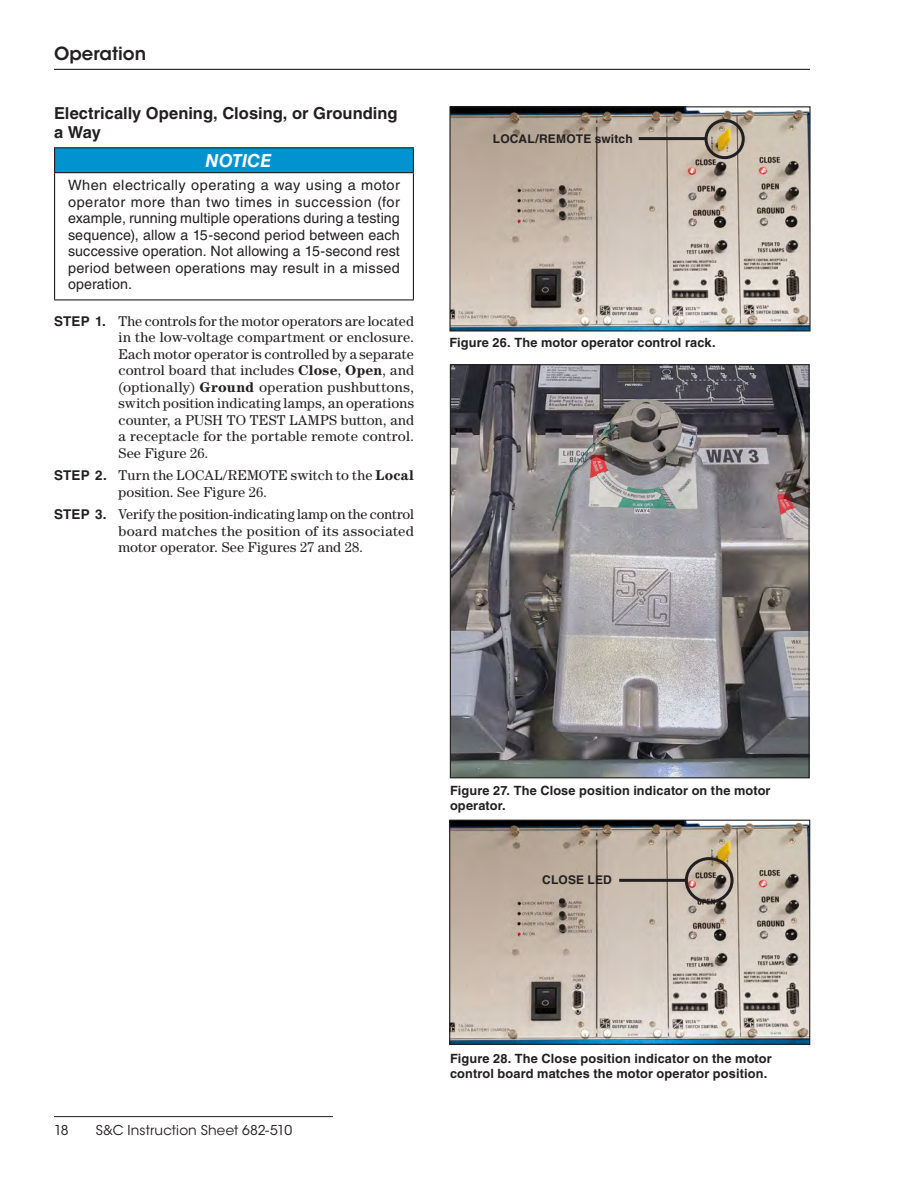
<style>
.page{position:relative;width:918px;height:1188px;background:#fff}
.page>*{position:absolute;margin:0;border:0;box-sizing:border-box;transform-origin:0 0}
.t1{font:600 18px "ITC Avant Garde Std";color:#231f20}
.t2{font:italic 700 18px "Helvetica LT Std";color:#fff}
.t3{font:700 16.5px/19.5px "Helvetica LT Std";color:#231f20}
.t4{font:14.25px/16.5px "Century Std";letter-spacing:.015em;color:#231f20;text-align:justify}
.t5{font:14.25px/16.5px "Helvetica LT Std";letter-spacing:.015em;color:#231f20;text-align:justify}
.t6{font:13.5px "ITC Avant Garde Std";letter-spacing:.01em;color:#231f20}
.t7{font:700 12.75px/15px "Helvetica LT Std";letter-spacing:.01em;color:#231f20}
.t8{font:700 12px "Helvetica LT Std";letter-spacing:.015em;color:#231f20}
.s1{font-family:"Helvetica LT Std";font-weight:700;font-size:13.5px}
.s2{font-weight:700}
</style>
<div class="page">
<hr style="left:54px;top:1116px;width:279px;height:1px;background:#231f20">
<hr style="left:54px;top:69px;width:756px;height:1px;background:#231f20">
<img style="left:451px;top:822px;width:357px;height:221px">
<div style="left:449px;top:820px;width:361px;height:225px;border:1px solid #231f20"></div>
<div style="left:55px;top:148px;width:358px;height:25px;background:#0093d0"></div>
<hr style="left:54px;top:173px;width:1px;height:126px;background:#231f20">
<hr style="left:413px;top:173px;width:1px;height:126px;background:#231f20">
<hr style="left:54px;top:299px;width:360px;height:1px;background:#231f20">
<hr style="left:54px;top:147px;width:360px;height:1px;background:#231f20">
<svg style="left:54px;top:148px;width:1px;height:24px"></svg>
<svg style="left:413px;top:148px;width:1px;height:24px"></svg>
<hr style="left:54px;top:172px;width:360px;height:1px;background:#231f20">
<img style="left:451px;top:108px;width:358px;height:222px">
<div style="left:449px;top:106px;width:362px;height:226px;border:1px solid #231f20"></div>
<img style="left:452px;top:366px;width:356px;height:410px">
<div style="left:450px;top:364px;width:360px;height:414px;border:1px solid #231f20"></div>
<hr style="left:639px;top:137px;width:68px;height:3px;background:#231f20">
<div style="left:705px;top:119px;width:40px;height:40px;border:3px solid #231f20;border-radius:50%"></div>
<hr style="left:619px;top:879px;width:68px;height:3px;background:#231f20">
<div style="left:685px;top:857px;width:49px;height:47px;border:3px solid #231f20;border-radius:50%"></div>
<p class="t1" style="left:54px;top:42px;width:94px">Operation</p>
<p class="t3" style="left:54px;top:103px;width:345px">Electrically Opening, Closing, or Grounding a Way</p>
<p class="t2" style="left:206px;top:149px;width:67px">NOTICE</p>
<p class="t5" style="left:68px;top:177px;width:333px">When electrically operating a way using a motor operator more than two times in succession (for example, running multiple operations during a testing sequence), allow a 15-second period between each successive operation. Not allowing a 15-second rest period between operations may result in a missed operation.</p>
<p class="t4" style="left:118px;top:313px;width:297px;text-indent:-64px"><span class="s1">STEP 1.</span> The controls for the motor operators are located in the low-voltage compartment or enclosure.<br>Each motor operator is controlled by a separate control board that includes <span class="s2">Close</span>, <span class="s2">Open</span>, and (optionally) <span class="s2">Ground</span> operation pushbuttons, switch position indicating lamps, an operations counter, a PUSH TO TEST LAMPS button, and a receptacle for the portable remote control.<br>See Figure 26.</p>
<p class="t4" style="left:118px;top:467px;width:297px;text-indent:-64px"><span class="s1">STEP 2.</span> Turn the LOCAL/REMOTE switch to the <span class="s2">Local </span>position. See Figure 26.</p>
<p class="t4" style="left:118px;top:506px;width:297px;text-indent:-64px"><span class="s1">STEP 3.</span> Verify the position-indicating lamp on the control board matches the position of its associated motor operator. See Figures 27 and 28.</p>
<p class="t8" style="left:493px;top:131px;width:141px">LOCAL/REMOTE switch</p>
<p class="t7" style="left:449px;top:334px;width:266px">Figure 26. The motor operator control rack.</p>
<p class="t6" style="left:54px;top:1122px;width:16px">18</p>
<p class="t6" style="left:96px;top:1122px;width:198px">S&amp;C Instruction Sheet 682-510</p>
<p class="t7" style="left:450px;top:783px;width:322px">Figure 27. The Close position indicator on the motor operator.</p>
<p class="t8" style="left:542px;top:872px;width:71px">CLOSE LED</p>
<p class="t7" style="left:450px;top:1051px;width:323px">Figure 28. The Close position indicator on the motor control board matches the motor operator position.</p>
</div>
